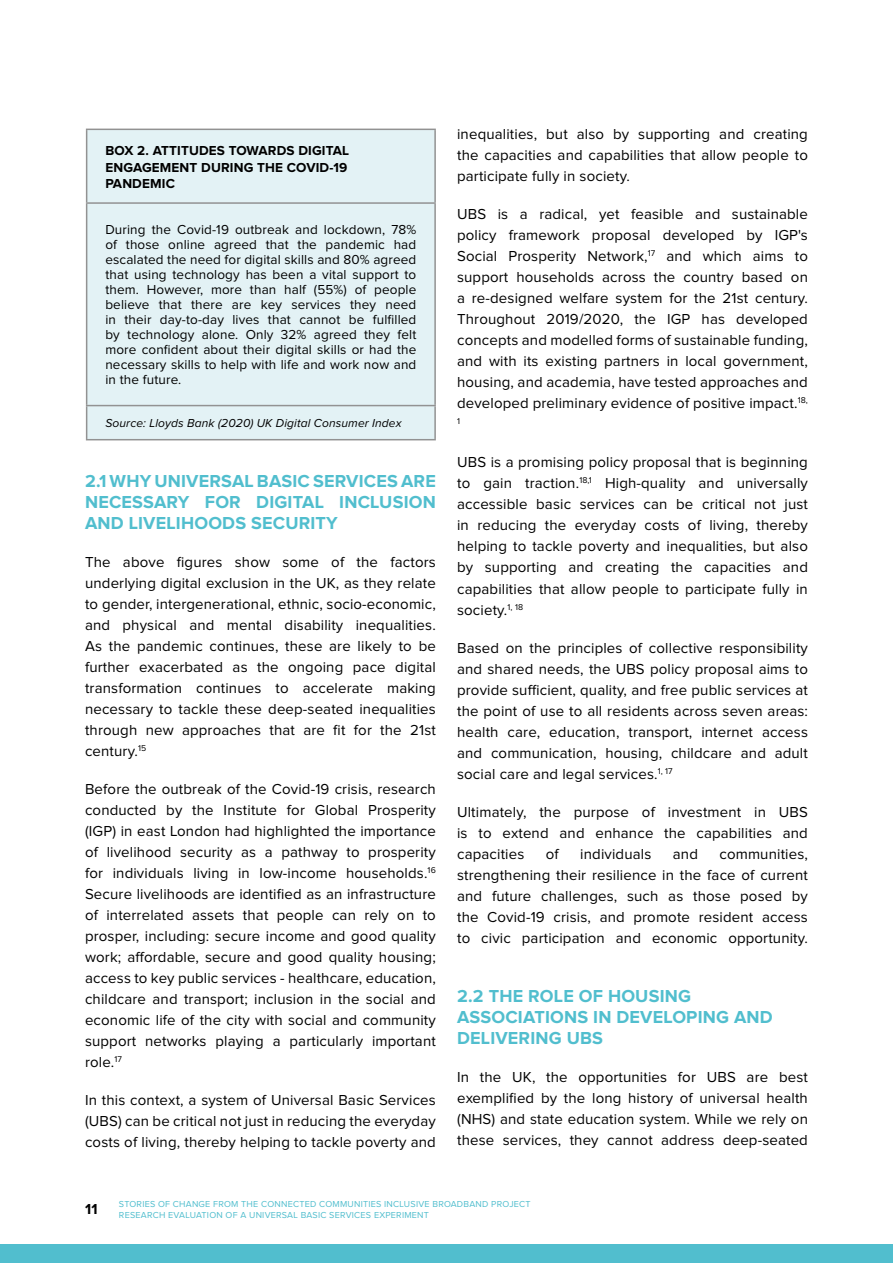
<style>
.page{position:relative;width:893px;height:1263px;background:#fff}
.page>*{position:absolute;margin:0;border:0;box-sizing:border-box;transform-origin:0 0}
.t1{font:700 18px/21px "Proxima Nova";letter-spacing:.095em;color:#51bece;text-align:justify}
.t2{font:15px/21px "Proxima Nova";letter-spacing:.01em;color:#000;text-align:justify}
.t3{font:700 15px "Proxima Nova";color:#000}
.t4{font:13.5px/15px "Proxima Nova";letter-spacing:.01em;color:#000;text-align:justify}
.t5{font:700 13.5px/16.2px "Proxima Nova";letter-spacing:.08em;color:#000}
.t6{font:italic 12px "Proxima Nova";letter-spacing:.01em;color:#000}
.t7{font:9px/10.8px "Proxima Nova";letter-spacing:.025em;color:#51bece}
.t8{font:8.7px "Proxima Nova";color:#000}
</style>
<div class="page">
<div style="left:0;top:1245px;width:893px;height:18px;background:#51bece"></div>
<div style="left:87px;top:130px;width:347px;height:309px;background:#e3f2f5"></div>
<hr style="left:86px;top:129px;width:350px;height:1px;background:#929292">
<hr style="left:86px;top:130px;width:1px;height:72px;background:#929292">
<hr style="left:434px;top:130px;width:2px;height:72px;background:#929292">
<hr style="left:86px;top:202px;width:350px;height:2px;background:#929292">
<hr style="left:86px;top:204px;width:1px;height:201px;background:#929292">
<hr style="left:434px;top:204px;width:2px;height:201px;background:#929292">
<hr style="left:86px;top:405px;width:350px;height:1px;background:#929292">
<hr style="left:86px;top:406px;width:1px;height:33px;background:#929292">
<hr style="left:434px;top:406px;width:2px;height:33px;background:#929292">
<hr style="left:86px;top:439px;width:350px;height:1px;background:#929292">
<p class="t5" style="left:105px;top:143px;width:245px">BOX 2. ATTITUDES TOWARDS DIGITAL<br>ENGAGEMENT DURING THE COVID-19<br>PANDEMIC</p>
<p class="t4" style="left:105px;top:222px;width:312px">During the Covid-19 outbreak and lockdown, 78% of those online agreed that the pandemic had escalated the need for digital skills and 80% agreed that using technology has been a vital support to them. However, more than half (55%) of people believe that there are key services they need in their day-to-day lives that cannot be fulfilled by technology alone. Only 32% agreed they felt more confident about their digital skills or had the necessary skills to help with life and work now and in the future.</p>
<p class="t6" style="left:105px;top:417px;width:298px">Source: Lloyds Bank (2020) UK Digital Consumer Index</p>
<p class="t1" style="left:85px;top:471px;width:352px">2.1 WHY UNIVERSAL BASIC SERVICES ARE NECESSARY FOR DIGITAL INCLUSION AND LIVELIHOODS SECURITY</p>
<p class="t2" style="left:85px;top:552px;width:352px">The above figures show some of the factors underlying digital exclusion in the UK, as they relate to gender, intergenerational, ethnic, socio-economic, and physical and mental disability inequalities.<br>As the pandemic continues, these are likely to be further exacerbated as the ongoing pace digital transformation continues to accelerate making necessary to tackle these deep-seated inequalities through new approaches that are fit for the 21st century.<sup>15</sup></p>
<p class="t2" style="left:85px;top:779px;width:352px">Before the outbreak of the Covid-19 crisis, research conducted by the Institute for Global Prosperity (IGP) in east London had highlighted the importance of livelihood security as a pathway to prosperity for individuals living in low-income households.<sup>16<br></sup>Secure livelihoods are identified as an infrastructure of interrelated assets that people can rely on to prosper, including: secure income and good quality work; affordable, secure and good quality housing; access to key public services - healthcare, education, childcare and transport; inclusion in the social and economic life of the city with social and community support networks playing a particularly important role.<sup>17</sup></p>
<p class="t2" style="left:85px;top:1090px;width:352px">In this context, a system of Universal Basic Services (UBS) can be critical not just in reducing the everyday costs of living, thereby helping to tackle poverty and</p>
<p class="t2" style="left:457px;top:124px;width:352px">inequalities, but also by supporting and creating the capacities and capabilities that allow people to participate fully in society.</p>
<p class="t2" style="left:457px;top:204px;width:352px">UBS is a radical, yet feasible and sustainable policy framework proposal developed by IGP's Social Prosperity Network,<sup>17</sup> and which aims to support households across the country based on a re-designed welfare system for the 21st century.<br>Throughout 2019/2020, the IGP has developed concepts and modelled forms of sustainable funding, and with its existing partners in local government, housing, and academia, have tested approaches and developed preliminary evidence of positive impact.<sup>18,</sup></p>
<p class="t8" style="left:457px;top:417px;width:4px">1</p>
<p class="t2" style="left:457px;top:452px;width:352px">UBS is a promising policy proposal that is beginning to gain traction.<sup>18,1</sup> High-quality and universally accessible basic services can be critical not just in reducing the everyday costs of living, thereby helping to tackle poverty and inequalities, but also by supporting and creating the capacities and capabilities that allow people to participate fully in society.<sup>1,</sup> <sup>18</sup></p>
<p class="t2" style="left:457px;top:637px;width:352px">Based on the principles of collective responsibility and shared needs, the UBS policy proposal aims to provide sufficient, quality, and free public services at the point of use to all residents across seven areas: health care, education, transport, internet access and communication, housing, childcare and adult social care and legal services.<sup>1,</sup> <sup>17</sup></p>
<p class="t2" style="left:457px;top:801px;width:352px">Ultimately, the purpose of investment in UBS is to extend and enhance the capabilities and capacities</p>
<p class="t2" style="left:546px;top:843px;width:14px">of</p>
<p class="t2" style="left:580px;top:843px;width:73px">individuals</p>
<p class="t2" style="left:673px;top:843px;width:27px">and</p>
<p class="t2" style="left:457px;top:843px;width:352px;text-indent:262px">communities, strengthening their resilience in the face of current and future challenges, such as those posed by the Covid-19 crisis, and promote resident access to civic participation and economic opportunity.</p>
<p class="t1" style="left:457px;top:985px;width:317px;text-align:left">2.2 THE ROLE OF HOUSING<br>ASSOCIATIONS IN DEVELOPING AND<br>DELIVERING UBS</p>
<p class="t2" style="left:457px;top:1066px;width:352px">In the UK, the opportunities for UBS are best exemplified by the long history of universal health (NHS) and state education system. While we rely on these services, they cannot address deep-seated</p>
<p class="t3" style="left:85px;top:1200px;width:14px">11</p>
<p class="t7" style="left:119px;top:1199px;width:413px">STORIES OF CHANGE FROM THE CONNECTED COMMUNITIES INCLUSIVE BROADBAND PROJECT<br>RESEARCH EVALUATION OF A UNIVERSAL BASIC SERVICES EXPERIMENT</p>
</div>
